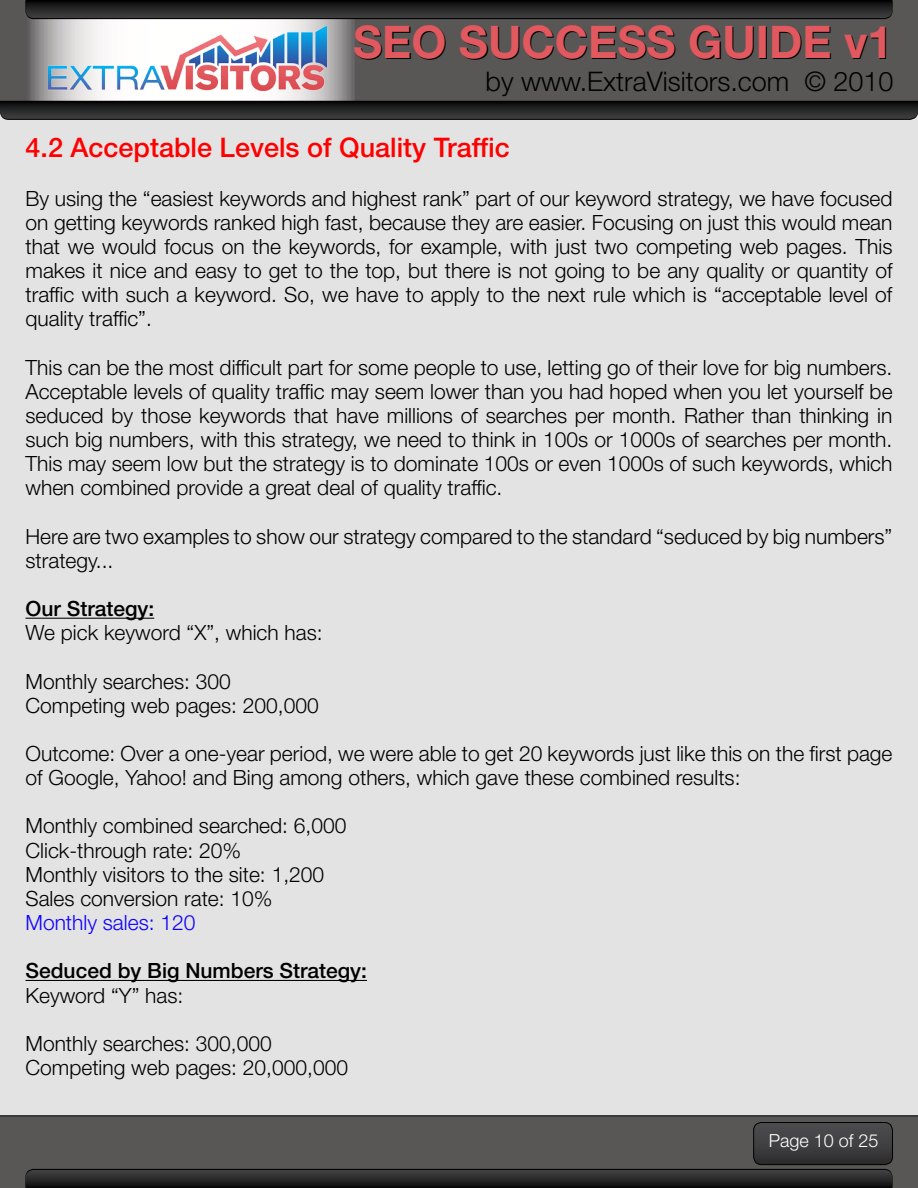
<style>
.page{position:relative;width:918px;height:1188px;background:#e3e3e3}
.page>*{position:absolute;margin:0;border:0;box-sizing:border-box;transform-origin:0 0}
.t1{font:700 45px "Helvetica Neue LT Std";color:#e1595e}
.t2{font:500 27px "Helvetica Neue LT Std";color:#f00}
.t3{font:300 27px "Helvetica Neue LT Std";color:#000101}
.t4{font:300 21px/24.2px "Helvetica Neue LT Std";color:#000}
.t5{font:500 21px "Helvetica Neue LT Std";color:#000}
.t6{font:300 21px "Helvetica Neue LT Std";color:#0f00ff}
.t7{font:300 18px "Helvetica Neue LT Std";color:#fff}
</style>
<div class="page">
<div style="left:0;top:1115px;width:918px;height:70px;background:linear-gradient(to right,#585756,#585756)"></div>
<div style="left:0;top:1118px;width:918px;height:70px;background:#585756"></div>
<div style="left:0;top:0;width:918px;height:101px;background:#585756"></div>
<svg style="left:26px;top:19px;width:328px;height:82px;background:#c1c0c0"></svg>
<svg style="left:26px;top:0;width:866px;height:19px;background:#222223"></svg>
<img style="left:49px;top:26px;width:278px;height:64px">
<svg style="left:26px;top:1124px;width:866px;height:64px"></svg>
<div style="left:753px;top:1122px;width:140px;height:43px;border:1px solid #000;border-radius:8px"></div>
<hr style="left:26px;top:618px;width:128px;height:1px;background:#000">
<hr style="left:26px;top:980px;width:341px;height:1px;background:#000">
<svg style="left:0;top:101px;width:918px;height:19px;background:#232324"></svg>
<h1 class="t1" style="left:353px;top:14px;width:541px">SEO SUCCESS GUIDE v1</h1>
<p class="t3" style="left:486px;top:65px;width:409px">by www.ExtraVisitors.com © 2010</p>
<p class="t2" style="left:26px;top:132px;width:486px">4.2 Acceptable Levels of Quality Traffic</p>
<p class="t4" style="left:26px;top:186px;width:869px;text-align:justify">By using the “easiest keywords and highest rank” part of our keyword strategy, we have focused on getting keywords ranked high fast, because they are easier. Focusing on just this would mean that we would focus on the keywords, for example, with just two competing web pages. This makes it nice and easy to get to the top, but there is not going to be any quality or quantity of traffic with such a keyword. So, we have to apply to the next rule which is “acceptable level of quality traffic”.</p>
<p class="t4" style="left:26px;top:355px;width:869px;text-align:justify">This can be the most difficult part for some people to use, letting go of their love for big numbers.<br>Acceptable levels of quality traffic may seem lower than you had hoped when you let yourself be seduced by those keywords that have millions of searches per month. Rather than thinking in such big numbers, with this strategy, we need to think in 100s or 1000s of searches per month.<br>This may seem low but the strategy is to dominate 100s or even 1000s of such keywords, which when combined provide a great deal of quality traffic.</p>
<p class="t4" style="left:26px;top:524px;width:868px">Here are two examples to show our strategy compared to the standard “seduced by big numbers” strategy...</p>
<p class="t5" style="left:26px;top:596px;width:130px">Our Strategy:</p>
<p class="t4" style="left:26px;top:620px;width:299px">We pick keyword “X”, which has:</p>
<p class="t4" style="left:26px;top:669px;width:295px">Monthly searches: 300<br>Competing web pages: 200,000</p>
<p class="t4" style="left:26px;top:741px;width:869px">Outcome: Over a one-year period, we were able to get 20 keywords just like this on the first page of Google, Yahoo! and Bing among others, which gave these combined results:</p>
<p class="t4" style="left:26px;top:813px;width:322px">Monthly combined searched: 6,000<br>Click-through rate: 20%<br>Monthly visitors to the site: 1,200<br>Sales conversion rate: 10%</p>
<p class="t6" style="left:26px;top:910px;width:171px">Monthly sales: 120</p>
<p class="t5" style="left:26px;top:958px;width:343px">Seduced by Big Numbers Strategy:</p>
<p class="t4" style="left:26px;top:983px;width:159px">Keyword “Y” has:</p>
<p class="t4" style="left:26px;top:1031px;width:324px">Monthly searches: 300,000<br>Competing web pages: 20,000,000</p>
<p class="t7" style="left:769px;top:1129px;width:111px">Page 10 of 25</p>
</div>
